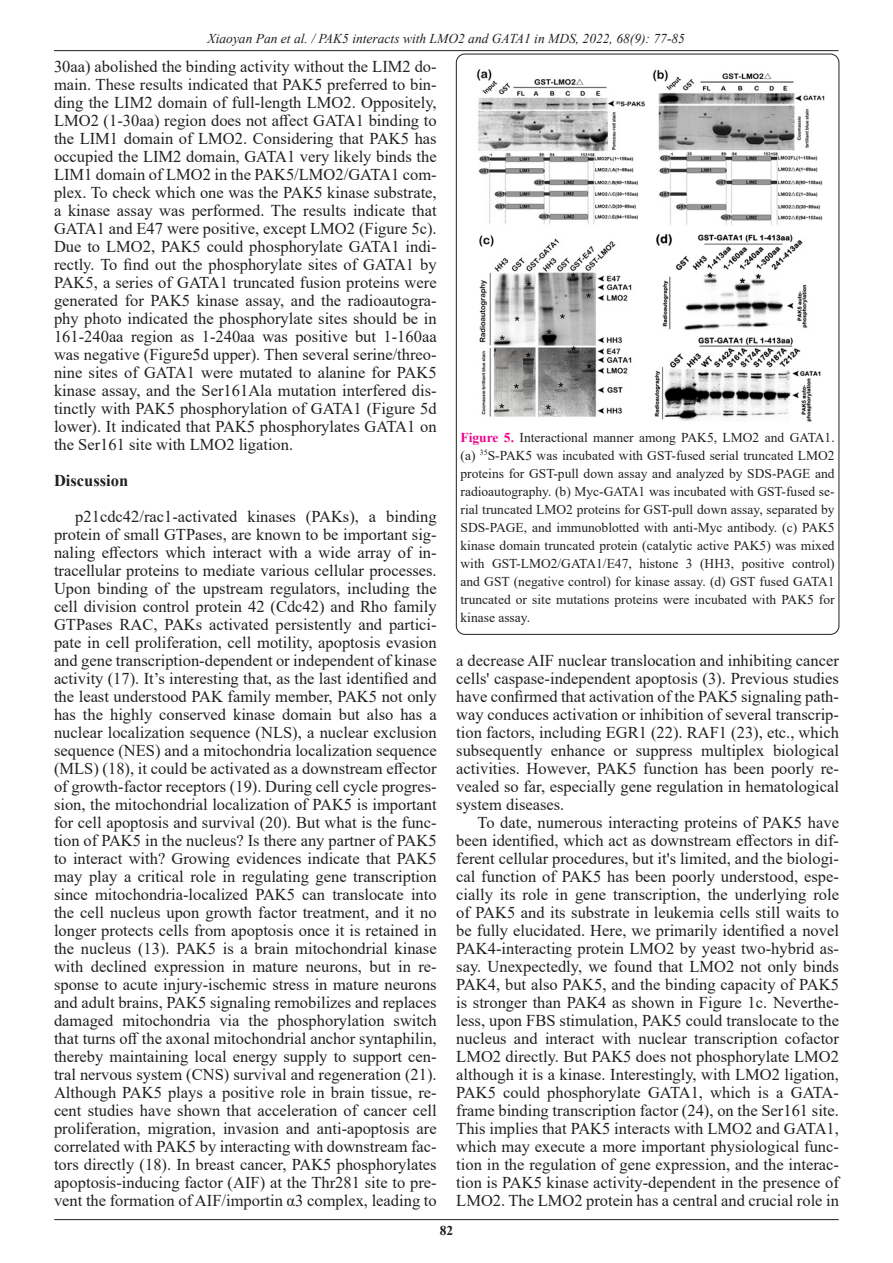
<style>
.page{position:relative;width:893px;height:1263px;background:#fff}
.page>*{position:absolute;margin:0;border:0;box-sizing:border-box;transform-origin:0 0}
.t1{font:16.5px/18px "Times New Roman";color:#231f20;text-align:justify}
.Pa7{font:700 16.5px "Times New Roman";color:#231f20}
.t2{font:13.5px/18px "Times New Roman";color:#231f20;text-align:justify}
.t3{font:italic 13.5px "Times New Roman";color:#231f20}
.t4{font:700 13.5px "Times New Roman";color:#231f20}
.s1{font-weight:700;color:#ed028c}
</style>
<div class="page">
<hr style="left:54px;top:50px;width:784px;height:1px;background:#231f20">
<hr style="left:54px;top:1219px;width:785px;height:1px;background:#231f20">
<img style="left:476px;top:69px;width:349px;height:353px">
<p class="t3" style="left:207px;top:29px;width:479px">Xiaoyan Pan et al. / PAK5 interacts with LMO2 and GATA1 in MDS, 2022, 68(9): 77-85</p>
<p class="t1" style="left:54px;top:57px;width:384px">30aa) abolished the binding activity without the LIM2 do&shy;main. These results indicated that PAK5 preferred to bin&shy;ding the LIM2 domain of full-length LMO2. Oppositely, LMO2 (1-30aa) region does not affect GATA1 binding to the LIM1 domain of LMO2. Considering that PAK5 has occupied the LIM2 domain, GATA1 very likely binds the LIM1 domain of LMO2 in the PAK5/LMO2/GATA1 com&shy;plex. To check which one was the PAK5 kinase substrate, a kinase assay was performed. The results indicate that GATA1 and E47 were positive, except LMO2 (Figure 5c).<br>Due to LMO2, PAK5 could phosphorylate GATA1 indi&shy;rectly. To find out the phosphorylate sites of GATA1 by PAK5, a series of GATA1 truncated fusion proteins were generated for PAK5 kinase assay, and the radioautogra&shy;phy photo indicated the phosphorylate sites should be in 161-240aa region as 1-240aa was positive but 1-160aa was negative (Figure5d upper). Then several serine/threo&shy;nine sites of GATA1 were mutated to alanine for PAK5 kinase assay, and the Ser161Ala mutation interfered dis&shy;tinctly with PAK5 phosphorylation of GATA1 (Figure 5d lower). It indicated that PAK5 phosphorylates GATA1 on the Ser161 site with LMO2 ligation.</p>
<p class="Pa7" style="left:54px;top:469px;width:76px">Discussion</p>
<p class="t1" style="left:54px;top:507px;width:384px;text-indent:21px">p21cdc42/rac1-activated kinases (PAKs), a binding protein of small GTPases, are known to be important sig&shy;naling effectors which interact with a wide array of in&shy;tracellular proteins to mediate various cellular processes.<br>Upon binding of the upstream regulators, including the cell division control protein 42 (Cdc42) and Rho family GTPases RAC, PAKs activated persistently and partici&shy;pate in cell proliferation, cell motility, apoptosis evasion and gene transcription-dependent or independent of kinase activity (17). It’s interesting that, as the last identified and the least understood PAK family member, PAK5 not only has the highly conserved kinase domain but also has a nuclear localization sequence (NLS), a nuclear exclusion sequence (NES) and a mitochondria localization sequence (MLS) (18), it could be activated as a downstream effector of growth-factor receptors (19). During cell cycle progres&shy;sion, the mitochondrial localization of PAK5 is important for cell apoptosis and survival (20). But what is the func&shy;tion of PAK5 in the nucleus? Is there any partner of PAK5 to interact with? Growing evidences indicate that PAK5 may play a critical role in regulating gene transcription since mitochondria-localized PAK5 can translocate into the cell nucleus upon growth factor treatment, and it no longer protects cells from apoptosis once it is retained in the nucleus (13). PAK5 is a brain mitochondrial kinase with declined expression in mature neurons, but in re&shy;sponse to acute injury-ischemic stress in mature neurons and adult brains, PAK5 signaling remobilizes and replaces damaged mitochondria via the phosphorylation switch that turns off the axonal mitochondrial anchor syntaphilin, thereby maintaining local energy supply to support cen&shy;tral nervous system (CNS) survival and regeneration (21).<br>Although PAK5 plays a positive role in brain tissue, re&shy;cent studies have shown that acceleration of cancer cell proliferation, migration, invasion and anti-apoptosis are correlated with PAK5 by interacting with downstream fac&shy;tors directly (18). In breast cancer, PAK5 phosphorylates apoptosis-inducing factor (AIF) at the Thr281 site to pre&shy;vent the formation of AIF/importin α3 complex, leading to</p>
<p class="t2" style="left:460px;top:428px;width:376px"><span class="s1">Figure 5.</span> Interactional manner among PAK5, LMO2 and GATA1. (a) <sup>35</sup>S-PAK5 was incubated with GST-fused serial truncated LMO2 proteins for GST-pull down assay and analyzed by SDS-PAGE and radioautography. (b) Myc-GATA1 was incubated with GST-fused se&shy;rial truncated LMO2 proteins for GST-pull down assay, separated by SDS-PAGE, and immunoblotted with anti-Myc antibody. (c) PAK5 kinase domain truncated protein (catalytic active PAK5) was mixed with GST-LMO2/GATA1/E47, histone 3 (HH3, positive control) and GST (negative control) for kinase assay. (d) GST fused GATA1 truncated or site mutations proteins were incubated with PAK5 for kinase assay.</p>
<p class="t1" style="left:456px;top:651px;width:384px">a decrease AIF nuclear translocation and inhibiting cancer cells' caspase-independent apoptosis (3). Previous studies have confirmed that activation of the PAK5 signaling path&shy;way conduces activation or inhibition of several transcrip&shy;tion factors, including EGR1 (22). RAF1 (23), etc., which subsequently enhance or suppress multiplex biological activities. However, PAK5 function has been poorly re&shy;vealed so far, especially gene regulation in hematological system diseases.</p>
<p class="t1" style="left:456px;top:813px;width:384px;text-indent:21px">To date, numerous interacting proteins of PAK5 have been identified, which act as downstream effectors in dif&shy;ferent cellular procedures, but it's limited, and the biologi&shy;cal function of PAK5 has been poorly understood, espe&shy;cially its role in gene transcription, the underlying role of PAK5 and its substrate in leukemia cells still waits to be fully elucidated. Here, we primarily identified a novel PAK4-interacting protein LMO2 by yeast two-hybrid as&shy;say. Unexpectedly, we found that LMO2 not only binds PAK4, but also PAK5, and the binding capacity of PAK5 is stronger than PAK4 as shown in Figure 1c. Neverthe&shy;less, upon FBS stimulation, PAK5 could translocate to the nucleus and interact with nuclear transcription cofactor LMO2 directly. But PAK5 does not phosphorylate LMO2 although it is a kinase. Interestingly, with LMO2 ligation, PAK5 could phosphorylate GATA1, which is a GATA&shy;frame binding transcription factor (24), on the Ser161 site.<br>This implies that PAK5 interacts with LMO2 and GATA1, which may execute a more important physiological func&shy;tion in the regulation of gene expression, and the interac&shy;tion is PAK5 kinase activity-dependent in the presence of LMO2. The LMO2 protein has a central and crucial role in</p>
<p class="t4" style="left:440px;top:1220px;width:15px">82</p>
</div>
